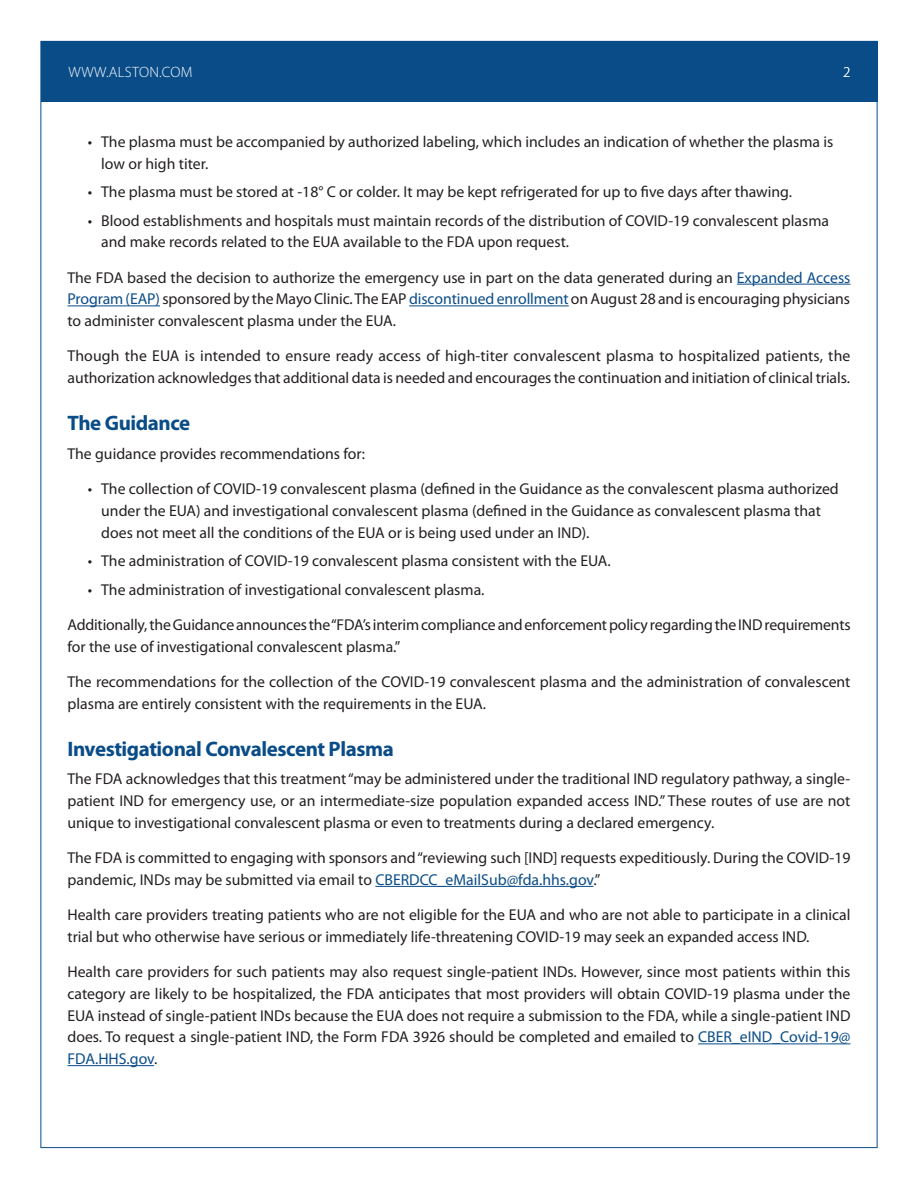
<style>
.page{position:relative;width:918px;height:1188px;background:#fff}
.page>*{position:absolute;margin:0;border:0;box-sizing:border-box;transform-origin:0 0}
.t1{font:700 21px "Myriad Pro";letter-spacing:-.02em;color:#0a4c88}
.t2{font:15.75px/21.8px "Myriad Pro";color:#231f20}
.t3{font:300 15px "Myriad Pro";letter-spacing:.02em;color:#fff}
.s1{color:#0a4c88}
</style>
<div class="page">
<div style="left:41px;top:41px;width:837px;height:60px;background:#0a4c88"></div>
<hr style="left:737px;top:284px;width:113px;height:1px;background:#0a4c88">
<hr style="left:68px;top:305px;width:92px;height:1px;background:#0a4c88">
<hr style="left:409px;top:305px;width:160px;height:1px;background:#0a4c88">
<hr style="left:375px;top:886px;width:219px;height:1px;background:#0a4c88">
<hr style="left:698px;top:1043px;width:153px;height:1px;background:#0a4c88">
<hr style="left:68px;top:1065px;width:86px;height:1px;background:#0a4c88">
<p class="t3" style="left:68px;top:63px;width:126px">WWW.ALSTON.COM</p>
<p class="t3" style="left:843px;top:63px;width:9px">2</p>
<p class="t2" style="left:101px;top:130px;width:734px;text-indent:-13px">• The plasma must be accompanied by authorized labeling, which includes an indication of whether the plasma is low or high titer.</p>
<p class="t2" style="left:88px;top:181px;width:706px">• The plasma must be stored at -18° C or colder. It may be kept refrigerated for up to five days after thawing.</p>
<p class="t2" style="left:101px;top:209px;width:729px;text-indent:-13px">• Blood establishments and hospitals must maintain records of the distribution of COVID-19 convalescent plasma and make records related to the EUA available to the FDA upon request.</p>
<p class="t2" style="left:67px;top:266px;width:784px;text-align:justify">The FDA based the decision to authorize the emergency use in part on the data generated during an <span class="s1">Expanded Access Program (EAP)</span> sponsored by the Mayo Clinic. The EAP <span class="s1">discontinued enrollment</span> on August 28 and is encouraging physicians to administer convalescent plasma under the EUA.</p>
<p class="t2" style="left:67px;top:345px;width:784px">Though the EUA is intended to ensure ready access of high-titer convalescent plasma to hospitalized patients, the authorization acknowledges that additional data is needed and encourages the continuation and initiation of clinical trials.</p>
<h1 class="t1" style="left:68px;top:410px;width:124px">The Guidance</h1>
<p class="t2" style="left:68px;top:442px;width:299px">The guidance provides recommendations for:</p>
<p class="t2" style="left:101px;top:478px;width:739px;text-indent:-13px">• The collection of COVID-19 convalescent plasma (defined in the Guidance as the convalescent plasma authorized under the EUA) and investigational convalescent plasma (defined in the Guidance as convalescent plasma that does not meet all the conditions of the EUA or is being used under an IND).</p>
<p class="t2" style="left:88px;top:550px;width:524px">• The administration of COVID-19 convalescent plasma consistent with the EUA.</p>
<p class="t2" style="left:88px;top:578px;width:398px">• The administration of investigational convalescent plasma.</p>
<p class="t2" style="left:68px;top:613px;width:785px">Additionally, the Guidance announces the “FDA’s interim compliance and enforcement policy regarding the IND requirements for the use of investigational convalescent plasma.”</p>
<p class="t2" style="left:68px;top:670px;width:785px">The recommendations for the collection of the COVID-19 convalescent plasma and the administration of convalescent plasma are entirely consistent with the requirements in the EUA.</p>
<h1 class="t1" style="left:68px;top:735px;width:328px">Investigational Convalescent Plasma</h1>
<p class="t2" style="left:68px;top:768px;width:785px;text-align:justify">The FDA acknowledges that this treatment “may be administered under the traditional IND regulatory pathway, a single&shy;patient IND for emergency use, or an intermediate-size population expanded access IND.” These routes of use are not unique to investigational convalescent plasma or even to treatments during a declared emergency.</p>
<p class="t2" style="left:68px;top:847px;width:785px">The FDA is committed to engaging with sponsors and “reviewing such [IND] requests expeditiously. During the COVID-19 pandemic, INDs may be submitted via email to <span class="s1">CBERDCC_eMailSub@fda.hhs.gov</span>.”</p>
<p class="t2" style="left:68px;top:904px;width:785px">Health care providers treating patients who are not eligible for the EUA and who are not able to participate in a clinical trial but who otherwise have serious or immediately life-threatening COVID-19 may seek an expanded access IND.</p>
<p class="t2" style="left:68px;top:961px;width:785px;text-align:justify">Health care providers for such patients may also request single-patient INDs. However, since most patients within this category are likely to be hospitalized, the FDA anticipates that most providers will obtain COVID-19 plasma under the EUA instead of single-patient INDs because the EUA does not require a submission to the FDA, while a single-patient IND does. To request a single-patient IND, the Form FDA 3926 should be completed and emailed to <span class="s1">CBER_eIND_Covid-19@ FDA.HHS.gov</span>.</p>
</div>
